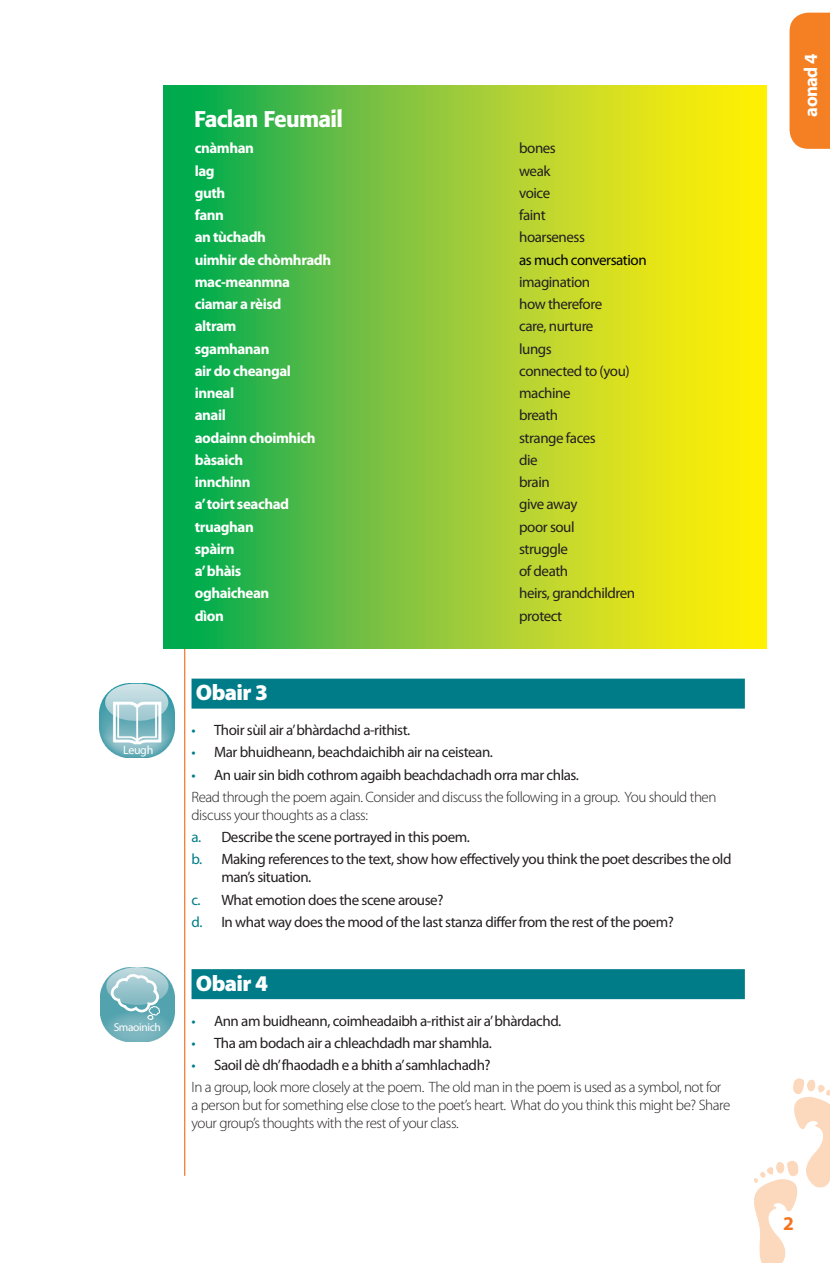
<style>
.page{position:relative;width:830px;height:1263px;background:#fff}
.page>*{position:absolute;margin:0;border:0;box-sizing:border-box;transform-origin:0 0}
.section_h2{font:500 22.5px "Formata";letter-spacing:-.03em;color:#fff}
.section_sub_1_line{font:900 22.5px "Myriad Pro";letter-spacing:-.025em;color:#fff}
.module_hd_1{font:700 19.5px "Myriad Pro";color:#f47521}
.section_hd2{font:700 18.6px "Myriad Pro";letter-spacing:-.03em;color:#fff}
.body_gen{font:15px/18px "Myriad Pro";letter-spacing:-.03em;color:#231f20}
.body_english{font:300 15px/18px "Myriad Pro";letter-spacing:-.03em;color:#231f20}
.body_gen-2{font:700 15px "Myriad Pro";letter-spacing:-.03em;color:#fff}
.body_gen-3{font:15px "Myriad Pro";letter-spacing:-.03em;color:#000}
.body_gen-4{font:12px "Myriad Pro";letter-spacing:-.03em;color:#fff}
.body_gen-5{font:11.4px "Myriad Pro";letter-spacing:-.03em;color:#fff}
.s1{color:#007c89}
</style>
<div class="page">
<div style="left:789px;top:13px;width:40px;height:136px;background:#f58023"></div>
<hr style="left:184px;top:85px;width:1px;height:1091px;background:#f47521">
<svg style="left:163px;top:85px;width:602px;height:563px;background:#8fcb33"></svg>
<img style="left:100px;top:683px;width:74px;height:75px">
<div style="left:191px;top:679px;width:553px;height:30px;background:#007c89"></div>
<div style="left:191px;top:969px;width:553px;height:30px;background:#007c89"></div>
<img style="left:100px;top:968px;width:74px;height:74px">
<svg style="left:109px;top:973px;width:51px;height:48px;background:#97c5cd"></svg>
<img style="left:754px;top:1161px;width:44px;height:102px">
<img style="left:791px;top:1078px;width:38px;height:110px">
<p class="body_gen-4" style="left:123px;top:743px;width:32px">Leugh</p>
<p class="body_gen-5" style="left:114px;top:1020px;width:49px">Smaoinich</p>
<p class="section_h2" style="left:194px;top:106px;width:150px">Faclan Feumail</p>
<p class="body_gen-2" style="left:195px;top:138px;width:61px">cnàmhan</p>
<p class="body_gen" style="left:519px;top:139px;width:38px">bones</p>
<p class="body_gen-2" style="left:195px;top:161px;width:21px">lag</p>
<p class="body_gen" style="left:519px;top:161px;width:33px">weak</p>
<p class="body_gen-2" style="left:195px;top:183px;width:32px">guth</p>
<p class="body_gen" style="left:519px;top:184px;width:33px">voice</p>
<p class="body_gen-2" style="left:195px;top:205px;width:31px">fann</p>
<p class="body_gen" style="left:519px;top:206px;width:28px">faint</p>
<p class="body_gen-2" style="left:195px;top:227px;width:73px">an tùchadh</p>
<p class="body_gen" style="left:519px;top:228px;width:67px">hoarseness</p>
<p class="body_gen-2" style="left:195px;top:250px;width:138px">uimhir de chòmhradh</p>
<p class="body_gen-3" style="left:519px;top:250px;width:129px">as much conversation</p>
<p class="body_gen-2" style="left:195px;top:272px;width:97px">mac-meanmna</p>
<p class="body_gen" style="left:519px;top:273px;width:73px">imagination</p>
<p class="body_gen-2" style="left:195px;top:294px;width:88px">ciamar a rèisd</p>
<p class="body_gen" style="left:519px;top:295px;width:85px">how therefore</p>
<p class="body_gen-2" style="left:195px;top:316px;width:43px">altram</p>
<p class="body_gen" style="left:519px;top:317px;width:76px">care, nurture</p>
<p class="body_gen-2" style="left:195px;top:339px;width:76px">sgamhanan</p>
<p class="body_gen" style="left:519px;top:339px;width:34px">lungs</p>
<p class="body_gen-2" style="left:195px;top:361px;width:98px">air do cheangal</p>
<p class="body_gen" style="left:519px;top:362px;width:112px">connected to (you)</p>
<p class="body_gen-2" style="left:195px;top:383px;width:41px">inneal</p>
<p class="body_gen" style="left:519px;top:384px;width:53px">machine</p>
<p class="body_gen-2" style="left:195px;top:405px;width:33px">anail</p>
<p class="body_gen" style="left:519px;top:406px;width:41px">breath</p>
<p class="body_gen-2" style="left:195px;top:428px;width:122px">aodainn choimhich</p>
<p class="body_gen" style="left:519px;top:428px;width:78px">strange faces</p>
<p class="body_gen-2" style="left:195px;top:450px;width:50px">bàsaich</p>
<p class="body_gen" style="left:519px;top:451px;width:20px">die</p>
<p class="body_gen-2" style="left:195px;top:472px;width:57px">innchinn</p>
<p class="body_gen" style="left:519px;top:473px;width:32px">brain</p>
<p class="body_gen-2" style="left:195px;top:494px;width:96px">a’ toirt seachad</p>
<p class="body_gen" style="left:519px;top:495px;width:60px">give away</p>
<p class="body_gen-2" style="left:195px;top:517px;width:60px">truaghan</p>
<p class="body_gen" style="left:519px;top:517px;width:57px">poor soul</p>
<p class="body_gen-2" style="left:195px;top:539px;width:41px">spàirn</p>
<p class="body_gen" style="left:519px;top:540px;width:50px">struggle</p>
<p class="body_gen-2" style="left:195px;top:561px;width:48px">a’ bhàis</p>
<p class="body_gen" style="left:519px;top:562px;width:51px">of death</p>
<p class="body_gen-2" style="left:195px;top:583px;width:76px">oghaichean</p>
<p class="body_gen" style="left:519px;top:584px;width:118px">heirs, grandchildren</p>
<p class="body_gen-2" style="left:195px;top:606px;width:31px">dìon</p>
<p class="body_gen" style="left:519px;top:606px;width:45px">protect</p>
<p class="section_sub_1_line" style="left:196px;top:680px;width:74px">Obair 3</p>
<p class="body_gen" style="left:191px;top:721px;width:220px"><span class="s1">•</span> Thoir sùil air a’ bhàrdachd a-rithist.</p>
<p class="body_gen" style="left:191px;top:743px;width:303px"><span class="s1">•</span> Mar bhuidheann, beachdaichibh air na ceistean.</p>
<p class="body_gen" style="left:191px;top:765px;width:389px"><span class="s1">•</span> An uair sin bidh cothrom agaibh beachdachadh orra mar chlas.</p>
<p class="body_english" style="left:191px;top:788px;width:526px">Read through the poem again. Consider and discuss the following in a group. You should then discuss your thoughts as a class:</p>
<p class="body_gen" style="left:191px;top:828px;width:280px"><span class="s1">a.</span> Describe the scene portrayed in this poem.</p>
<p class="body_gen" style="left:221px;top:850px;width:511px;text-indent:-30px"><span class="s1">b.</span> Making references to the text, show how effectively you think the poet describes the old man’s situation.</p>
<p class="body_gen" style="left:191px;top:890px;width:253px"><span class="s1">c.</span> What emotion does the scene arouse?</p>
<p class="body_gen" style="left:191px;top:913px;width:483px"><span class="s1">d.</span> In what way does the mood of the last stanza differ from the rest of the poem?</p>
<p class="section_sub_1_line" style="left:196px;top:970px;width:74px">Obair 4</p>
<p class="body_gen" style="left:191px;top:1011px;width:371px"><span class="s1">•</span> Ann am buidheann, coimheadaibh a-rithist air a’ bhàrdachd.</p>
<p class="body_gen" style="left:191px;top:1034px;width:302px"><span class="s1">•</span> Tha am bodach air a chleachdadh mar shamhla.</p>
<p class="body_gen" style="left:191px;top:1056px;width:300px"><span class="s1">•</span> Saoil dè dh’ fhaodadh e a bhith a’ samhlachadh?</p>
<p class="body_english" style="left:191px;top:1078px;width:540px">In a group, look more closely at the poem. The old man in the poem is used as a symbol, not for a person but for something else close to the poet’s heart. What do you think this might be? Share your group’s thoughts with the rest of your class.</p>
<p class="section_hd2" style="left:798px;top:117px;width:65px;rotate:-90deg">aonad 4</p>
<p class="module_hd_1" style="left:782px;top:1211px;width:12px">2</p>
</div>
